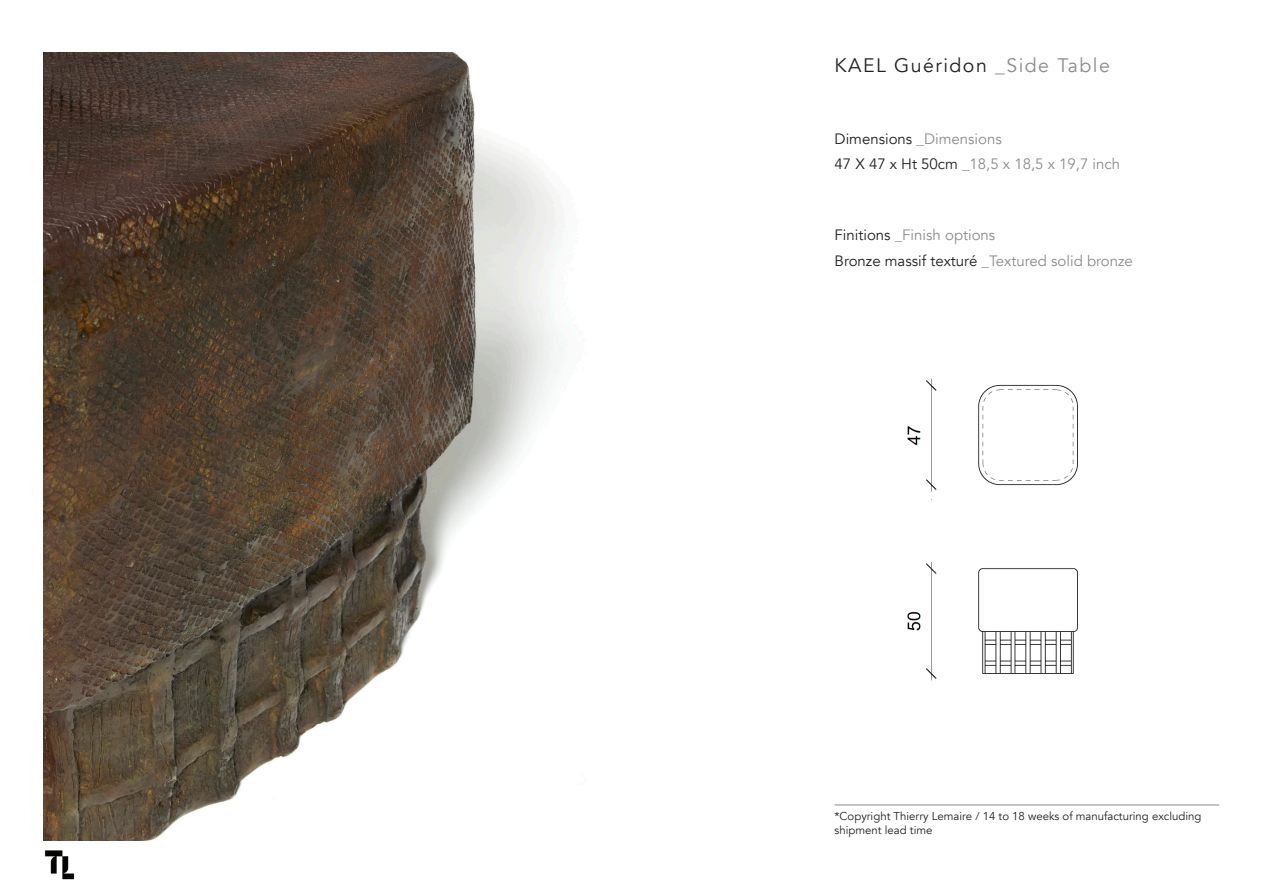
<style>
.page{position:relative;width:1263px;height:893px;background:#fff}
.page>*{position:absolute;margin:0;border:0;box-sizing:border-box;transform-origin:0 0}
.t1{font:19.5px "Avenir";letter-spacing:.075em;color:#231f20}
.t2{font:15px "Avenir";color:#8a8c8f}
.t3{font:11.4px/13.6px "Avenir";color:#231f20}
.s1{color:#8a8c8f}
.s2{color:#231f20}
</style>
<div class="page">
<img style="left:44px;top:850px;width:31px;height:30px">
<hr style="left:834px;top:805px;width:385px;height:1px;background:#87868d">
<img style="left:44px;top:52px;width:526px;height:789px">
<img style="left:907px;top:561px;width:171px;height:120px">
<img style="left:907px;top:378px;width:171px;height:122px">
<p class="t1" style="left:834px;top:53px;width:277px">KAEL Guéridon <span class="s1">_Side Table</span></p>
<p class="t2" style="left:834px;top:130px;width:169px"><span class="s2">Dimensions</span> _Dimensions</p>
<p class="t2" style="left:834px;top:155px;width:287px"><span class="s2">47 X 47 x Ht 50cm</span> _18,5 x 18,5 x 19,7 inch</p>
<p class="t2" style="left:834px;top:226px;width:162px"><span class="s2">Finitions</span> _Finish options</p>
<p class="t2" style="left:834px;top:252px;width:300px"><span class="s2">Bronze massif texturé</span> _Textured solid bronze</p>
<p class="t3" style="left:834px;top:810px;width:368px">*Copyright Thierry Lemaire / 14 to 18 weeks of manufacturing excluding shipment lead time</p>
</div>
